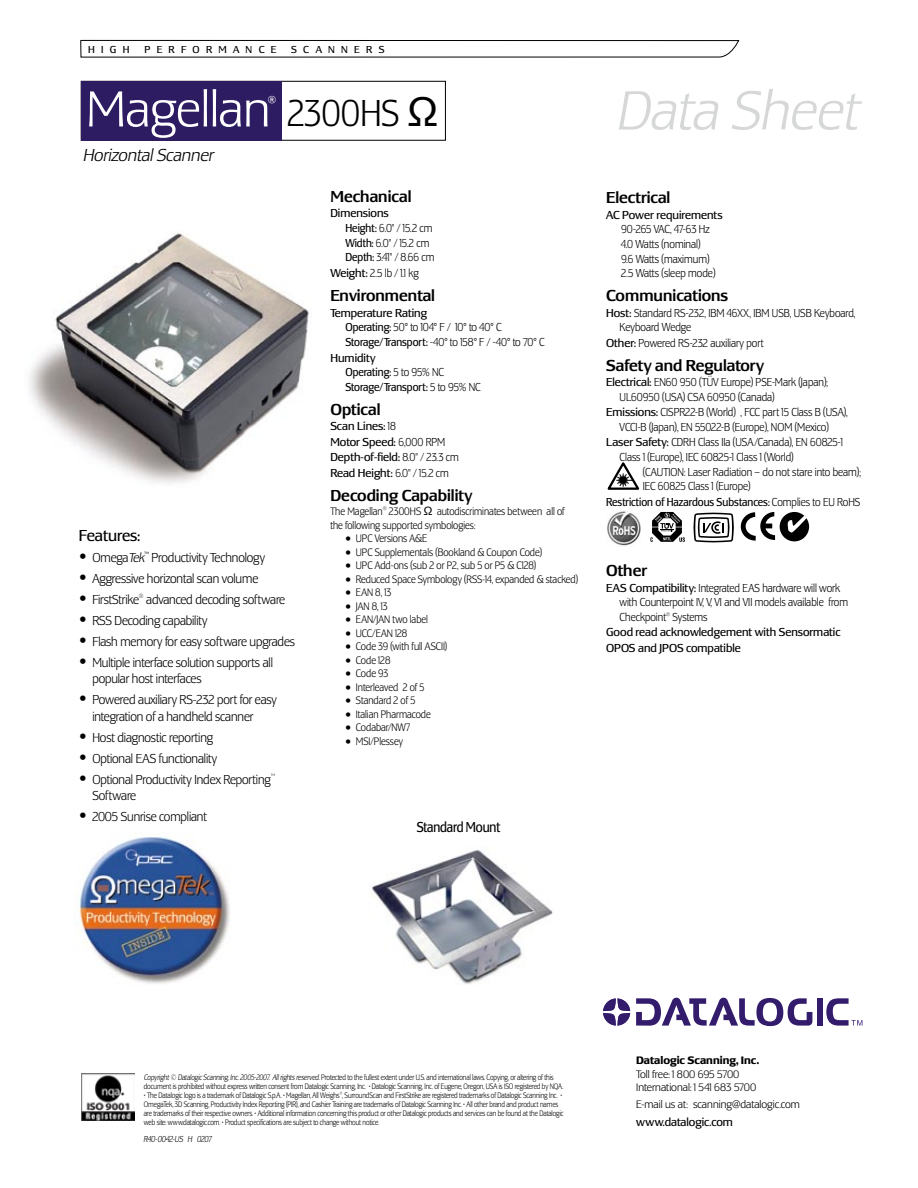
<style>
.page{position:relative;width:918px;height:1188px;background:#fff}
.page>*{position:absolute;margin:0;border:0;box-sizing:border-box;transform-origin:0 0}
.t1{font:italic 300 57px "Lesmore";color:#d6d7d7}
.t2{font:300 52.5px "Lesmore";color:#fff}
.t3{font:300 39px "Lesmore";color:#000;scale:.9 1}
.t4{font:italic 300 18px "Lesmore";color:#000}
.t5{font:500 16.5px "Lesmore";color:#000}
.t6{font:900 16.5px/21px "Arial";color:#000;text-align:justify}
.t7{font:16.5px "Lesmore";color:#000}
.t8{font:15px "Lesmore";letter-spacing:-.01em;color:#000;scale:.85 1}
.t9{font:300 13.5px/21px "Lesmore";letter-spacing:-.01em;color:#000;scale:.95 1}
.t10{font:500 13.5px "Lesmore";color:#fff}
.t11{font:300 12px/14.7px "Lesmore";color:#000;scale:.9 1}
.t12{font:12px/15.5px "Lesmore";color:#000}
.t13{font:12px "Lesmore";color:#000;scale:.9 1}
.t14{font:300 11.25px/13.5px "Lesmore";color:#000;scale:.9 1}
.t15{font:300 11.25px/13.5px "Lesmore";color:#000}
.t16{font:700 11.25px "Lesmore";color:#000}
.t17{font:10.5px "Lesmore";letter-spacing:.6em;color:#000}
.t18{font:italic 300 9px "Lesmore";letter-spacing:-.01em;color:#000;scale:.85 1}
.t19{font:300 8.25px/9px "Lesmore";letter-spacing:-.01em;color:#000;scale:.85 1}
.s1{font-family:"Verdana";font-weight:400}
.s2{font-style:italic}
.s3{font-weight:400}
.s4{font-weight:300}
</style>
<div class="page">
<svg style="left:80px;top:40px;width:659px;height:17px"></svg>
<div style="left:81px;top:81px;width:365px;height:59px;border:1px solid #000"></div>
<div style="left:81px;top:81px;width:200px;height:60px;background:#2d1c62"></div>
<img style="left:372px;top:850px;width:181px;height:135px">
<img style="left:81px;top:1074px;width:54px;height:47px">
<div style="left:817px;top:998px;width:6px;height:28px;background:#331c6c"></div>
<svg style="left:636px;top:998px;width:176px;height:28px"></svg>
<svg style="left:603px;top:998px;width:27px;height:28px"></svg>
<svg style="left:826px;top:998px;width:36px;height:28px"></svg>
<img style="left:29px;top:233px;width:280px;height:250px">
<img style="left:79px;top:837px;width:151px;height:147px">
<svg style="left:607px;top:462px;width:33px;height:28px"></svg>
<img style="left:607px;top:511px;width:34px;height:35px">
<svg style="left:650px;top:512px;width:35px;height:30px"></svg>
<svg style="left:693px;top:513px;width:41px;height:29px"></svg>
<svg style="left:741px;top:512px;width:34px;height:29px"></svg>
<div style="left:780px;top:512px;width:29px;height:29px;background:#000;border-radius:50%"></div>
<svg style="left:788px;top:516px;width:19px;height:16px"></svg>
<p class="t17" style="left:88px;top:43px;width:42px">High</p>
<p class="t17" style="left:144px;top:43px;width:134px">Performance</p>
<p class="t17" style="left:291px;top:43px;width:94px">Scanners</p>
<h2 class="t2" style="left:86px;top:79px;width:186px">Magellan</h2>
<h3 class="t10" style="left:268px;top:92px;width:10px">®</h3>
<h3 class="t3" style="left:288px;top:91px;width:169px">2300HS <span class="s1">Ω</span></h3>
<h3 class="t4" style="left:83px;top:144px;width:132px">Horizontal Scanner</h3>
<h3 class="t7" style="left:79px;top:526px;width:63px">Features:</h3>
<h3 class="t9" style="left:92px;top:547px;width:215px">Omega<span class="s2">Tek</span><sup>™</sup> Productivity Technology Aggressive horizontal scan volume FirstStrike<sup>®</sup> advanced decoding software RSS Decoding capability<br>Flash memory for easy software upgrades Multiple interface solution supports all</h3>
<h3 class="t9" style="left:92px;top:668px;width:196px">popular host interfaces<br>Powered auxiliary RS-232 port for easy</h3>
<h3 class="t9" style="left:92px;top:706px;width:194px">integration of a handheld scanner<br>Host diagnostic reporting<br>Optional EAS functionality<br>Optional Productivity Index Reporting<sup>™</sup></h3>
<h3 class="t9" style="left:92px;top:785px;width:122px">Software<br>2005 Sunrise compliant</h3>
<h3 class="t6" style="left:79px;top:545px;width:10px">• • • • • •</h3>
<h3 class="t6" style="left:79px;top:688px;width:10px">•</h3>
<h3 class="t6" style="left:79px;top:725px;width:10px">• • •</h3>
<h3 class="t6" style="left:79px;top:804px;width:10px">•</h3>
<h3 class="t5" style="left:330px;top:187px;width:83px">Mechanical</h3>
<h3 class="t12" style="left:330px;top:206px;width:60px">Dimensions</h3>
<h3 class="t11" style="left:345px;top:221px;width:98px"><span class="s3">Height:</span> 6.0" / 15.2 cm</h3>
<h3 class="t11" style="left:345px;top:235px;width:95px"><span class="s3">Width:</span> 6.0" / 15.2 cm</h3>
<h3 class="t11" style="left:345px;top:250px;width:100px"><span class="s3">Depth:</span> 3.41" / 8.66 cm</h3>
<h3 class="t11" style="left:330px;top:266px;width:100px"><span class="s3">Weight:</span> 2.5 lb / 1.1 kg</h3>
<h3 class="t5" style="left:330px;top:286px;width:106px">Environmental</h3>
<h3 class="t12" style="left:330px;top:305px;width:98px">Temperature Rating</h3>
<h3 class="t11" style="left:345px;top:320px;width:175px"><span class="s3">Operating:</span> 50° to 104° F / 10° to 40° C</h3>
<h3 class="t11" style="left:345px;top:334px;width:223px"><span class="s3">Storage/Transport:</span> -40° to 158° F / -40° to 70° C</h3>
<h3 class="t12" style="left:330px;top:350px;width:47px">Humidity</h3>
<h3 class="t13" style="left:345px;top:365px;width:111px">Operating: <span class="s4">5 to 95% NC</span></h3>
<h3 class="t13" style="left:345px;top:380px;width:152px">Storage/Transport: <span class="s4">5 to 95% NC</span></h3>
<h3 class="t5" style="left:330px;top:400px;width:52px">Optical</h3>
<h3 class="t12" style="left:330px;top:419px;width:130px">Scan Lines: <span class="s4">18<br></span>Motor Speed: <span class="s4">6,000 RPM<br></span>Depth-of-field: <span class="s4">8.0" / 23.3 cm<br></span>Read Height: <span class="s4">6.0" / 15.2 cm</span></h3>
<h3 class="t5" style="left:330px;top:486px;width:144px">Decoding Capability</h3>
<h3 class="t14" style="left:330px;top:505px;width:262px">The Magellan<sup>®</sup> 2300HS <span class="s1">Ω</span> autodiscriminates between all of the following supported symbologies:</h3>
<h3 class="t14" style="left:345px;top:532px;width:93px">• UPC Versions A&amp;E</h3>
<h3 class="t14" style="left:345px;top:545px;width:220px">• UPC Supplementals (Bookland &amp; Coupon Code)</h3>
<h3 class="t14" style="left:345px;top:559px;width:214px">• UPC Add-ons (sub 2 or P2, sub 5 or P5 &amp; C128)</h3>
<h3 class="t14" style="left:345px;top:572px;width:260px">• Reduced Space Symbology (RSS-14, expanded &amp; stacked)</h3>
<h3 class="t14" style="left:345px;top:586px;width:52px">• EAN 8, 13</h3>
<h3 class="t14" style="left:345px;top:599px;width:49px">• JAN 8, 13</h3>
<h3 class="t14" style="left:345px;top:613px;width:93px">• EAN/JAN two label</h3>
<h3 class="t14" style="left:345px;top:626px;width:70px">• UCC/EAN 128</h3>
<h3 class="t14" style="left:345px;top:640px;width:115px">• Code 39 (with full ASCII)</h3>
<h3 class="t14" style="left:345px;top:653px;width:52px">• Code 128</h3>
<h3 class="t14" style="left:345px;top:667px;width:49px">• Code 93</h3>
<h3 class="t14" style="left:345px;top:680px;width:89px">• Interleaved 2 of 5</h3>
<h3 class="t14" style="left:345px;top:694px;width:79px">• Standard 2 of 5</h3>
<h3 class="t14" style="left:345px;top:707px;width:96px">• Italian Pharmacode</h3>
<h3 class="t14" style="left:345px;top:721px;width:73px">• Codabar/NW7</h3>
<h3 class="t14" style="left:345px;top:734px;width:66px">• MSI/Plessey</h3>
<h3 class="t8" style="left:417px;top:818px;width:100px">Standard Mount</h3>
<h1 class="t1" style="left:615px;top:78px;width:243px">Data Sheet</h1>
<h3 class="t5" style="left:606px;top:188px;width:66px">Electrical</h3>
<h3 class="t12" style="left:606px;top:207px;width:118px">AC Power requirements</h3>
<h3 class="t11" style="left:621px;top:222px;width:106px">90-265 VAC, 47-63 Hz<br>4.0 Watts (nominal)<br>9.6 Watts (maximum)<br>2.5 Watts (sleep mode)</h3>
<h3 class="t5" style="left:606px;top:286px;width:124px">Communications</h3>
<h3 class="t11" style="left:606px;top:306px;width:279px"><span class="s3">Host:</span> Standard RS-232, IBM 46XX, IBM USB, USB Keyboard,</h3>
<h3 class="t11" style="left:620px;top:320px;width:81px">Keyboard Wedge</h3>
<h3 class="t11" style="left:606px;top:335px;width:177px"><span class="s3">Other:</span> Powered RS-232 auxiliary port</h3>
<h3 class="t5" style="left:606px;top:356px;width:160px">Safety and Regulatory</h3>
<h3 class="t11" style="left:606px;top:375px;width:248px"><span class="s3">Electrical:</span> EN60 950 (TÜV Europe) PSE-Mark (Japan);</h3>
<h3 class="t11" style="left:620px;top:389px;width:174px">UL60950 (USA) CSA 60950 (Canada)</h3>
<h3 class="t11" style="left:606px;top:405px;width:270px"><span class="s3">Emissions:</span> CISPR22-B (World) , FCC part 15 Class B (USA),</h3>
<h3 class="t11" style="left:620px;top:419px;width:234px">VCCI-B (Japan), EN 55022-B (Europe), NOM (Mexico)</h3>
<h3 class="t11" style="left:606px;top:435px;width:265px"><span class="s3">Laser Safety:</span> CDRH Class IIa (USA/Canada), EN 60825-1</h3>
<h3 class="t11" style="left:620px;top:449px;width:195px">Class 1 (Europe), IEC 60825-1 Class 1 (World)</h3>
<h3 class="t11" style="left:643px;top:465px;width:244px">(CAUTION: Laser Radiation – do not stare into beam);</h3>
<h3 class="t11" style="left:643px;top:479px;width:121px">IEC 60825 Class 1 (Europe)</h3>
<h3 class="t13" style="left:606px;top:495px;width:284px">Restriction of Hazardous Substances: <span class="s4">Complies to EU RoHS</span></h3>
<h3 class="t5" style="left:606px;top:561px;width:42px">Other</h3>
<h3 class="t11" style="left:606px;top:580px;width:262px"><span class="s3">EAS Compatibility:</span> Integrated EAS hardware will work</h3>
<h3 class="t11" style="left:620px;top:595px;width:255px">with Counterpoint IV, V, VI and VII models available from</h3>
<h3 class="t11" style="left:620px;top:609px;width:99px">Checkpoint<sup>®</sup> Systems</h3>
<h3 class="t12" style="left:606px;top:624px;width:236px">Good read acknowledgement with Sensormatic</h3>
<h3 class="t12" style="left:606px;top:640px;width:136px">OPOS and JPOS compatible</h3>
<p class="t19" style="left:144px;top:1073px;width:495px"><span class="s2">Copyright © Datalogic Scanning, Inc. 2005-2007. All rights reserved.</span> Protected to the fullest extent under U.S. and international laws. Copying, or altering of this document is prohibited without express written consent from Datalogic Scanning, Inc. • Datalogic Scanning, Inc. of Eugene, Oregon, USA is ISO registered by NQA.</p>
<p class="t19" style="left:144px;top:1091px;width:495px">• The Datalogic logo is a trademark of Datalogic S.p.A. • Magellan, All Weighs<sup>®</sup>, SurroundScan and FirstStrike are registered trademarks of Datalogic Scanning Inc. • OmegaTek, 3D Scanning, Productivity Index Reporting (PIR), and Cashier Training are trademarks of Datalogic Scanning Inc. • All other brand and product names are trademarks of their respective owners. • Additional information concerning this product or other Datalogic products and services can be found at the Datalogic web site: www.datalogic.com. • Product specifications are subject to change without notice.</p>
<p class="t18" style="left:143px;top:1134px;width:81px">R40-0042-US H 0207</p>
<h3 class="t16" style="left:636px;top:1054px;width:124px">Datalogic Scanning, Inc.</h3>
<h3 class="t15" style="left:636px;top:1067px;width:122px">Toll free: 1 800 695 5700<br>International: 1 541 683 5700</h3>
<h3 class="t15" style="left:636px;top:1097px;width:165px">E-mail us at: scanning@datalogic.com</h3>
<h3 class="t12" style="left:636px;top:1114px;width:98px">www.datalogic.com</h3>
</div>
